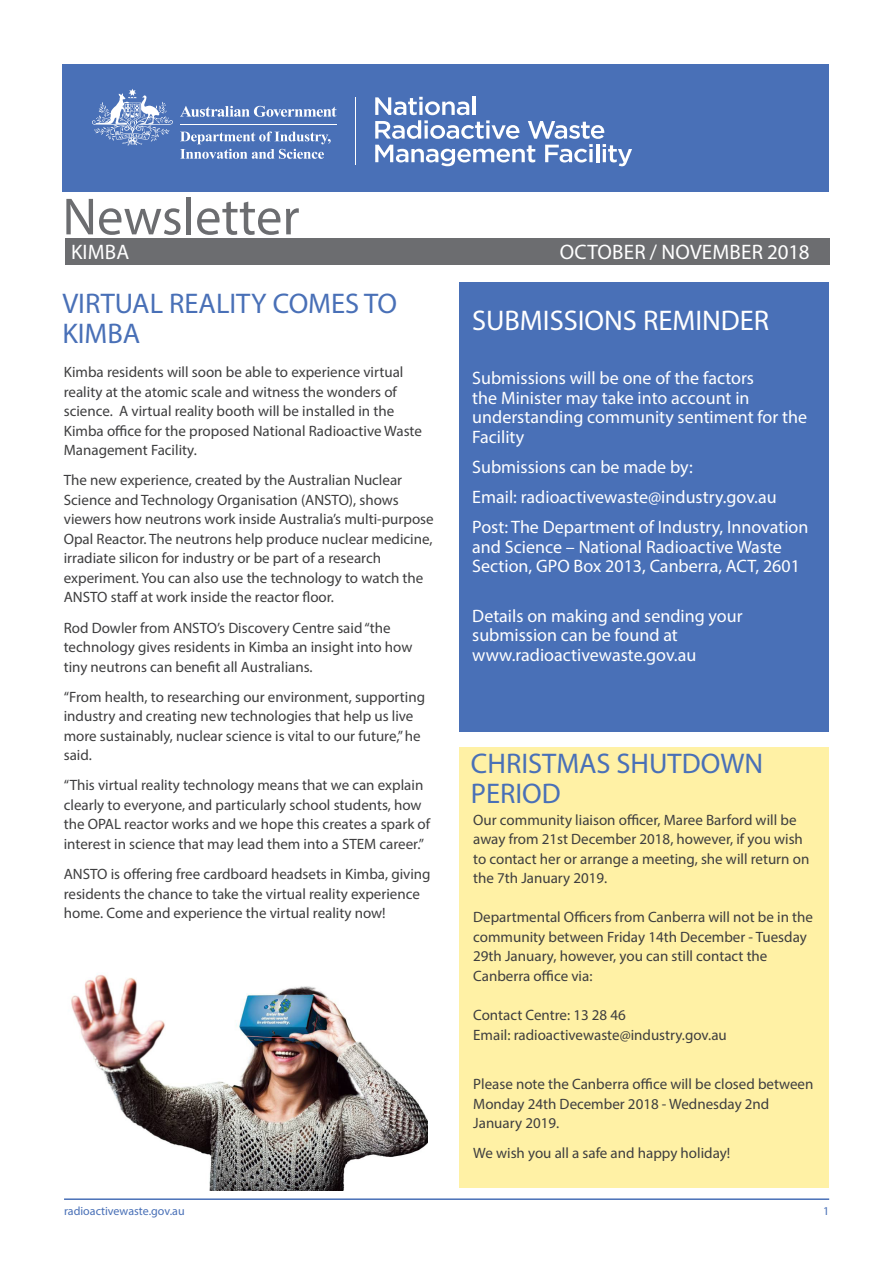
<style>
.page{position:relative;width:893px;height:1263px;background:#fff}
.page>*{position:absolute;margin:0;border:0;box-sizing:border-box;transform-origin:0 0}
.t1{font:52.65px "Myriad Pro";color:#6c6d70}
.t2{font:28.5px/30px "Myriad Pro";color:#4970b7}
.t3{font:28.5px "Myriad Pro";color:#fff}
.Location_Name{font:21px "Myriad Pro";letter-spacing:.01em;color:#fff}
.t4{font:18px/19.5px "Myriad Pro";color:#fff}
.t5{font:15px/19.5px "Myriad Pro";color:#3e3e3f}
.t6{font:12px "Myriad Pro";color:#4970b7}
</style>
<div class="page">
<div style="left:62px;top:64px;width:767px;height:127px;background:#4970b7"></div>
<svg style="left:375px;top:97px;width:257px;height:69px"></svg>
<hr style="left:355px;top:97px;width:1px;height:67px;background:#fff">
<svg style="left:180px;top:106px;width:156px;height:11px"></svg>
<svg style="left:92px;top:89px;width:81px;height:56px"></svg>
<hr style="left:180px;top:124px;width:156px;height:1px;background:#fff">
<svg style="left:180px;top:131px;width:151px;height:28px"></svg>
<div style="left:65px;top:239px;width:764px;height:26px;background:#6c6d70"></div>
<hr style="left:64px;top:1198px;width:765px;height:2px;background:#4970b7">
<img style="left:71px;top:975px;width:356px;height:216px">
<div style="left:459px;top:283px;width:370px;height:449px;background:#4970b7"></div>
<div style="left:459px;top:747px;width:370px;height:441px;background:#fff1a5"></div>
<p class="t1" style="left:62px;top:184px;width:239px">Newsletter</p>
<p class="Location_Name" style="left:71px;top:238px;width:60px">KIMBA</p>
<p class="t2" style="left:62px;top:288px;width:336px">VIRTUAL REALITY COMES TO<br>KIMBA</p>
<p class="t5" style="left:64px;top:362px;width:360px">Kimba residents will soon be able to experience virtual reality at the atomic scale and witness the wonders of science. A virtual reality booth will be installed in the Kimba office for the proposed National Radioactive Waste Management Facility.</p>
<p class="t5" style="left:64px;top:470px;width:371px">The new experience, created by the Australian Nuclear Science and Technology Organisation (ANSTO), shows viewers how neutrons work inside Australia’s multi-purpose Opal Reactor. The neutrons help produce nuclear medicine, irradiate silicon for industry or be part of a research experiment. You can also use the technology to watch the ANSTO staff at work inside the reactor floor.</p>
<p class="t5" style="left:64px;top:618px;width:350px">Rod Dowler from ANSTO’s Discovery Centre said “the technology gives residents in Kimba an insight into how tiny neutrons can benefit all Australians.</p>
<p class="t5" style="left:64px;top:687px;width:363px">“From health, to researching our environment, supporting industry and creating new technologies that help us live more sustainably, nuclear science is vital to our future,” he said.</p>
<p class="t5" style="left:64px;top:775px;width:368px">“This virtual reality technology means that we can explain clearly to everyone, and particularly school students, how the OPAL reactor works and we hope this creates a spark of interest in science that may lead them into a STEM career.”</p>
<p class="t5" style="left:64px;top:864px;width:368px">ANSTO is offering free cardboard headsets in Kimba, giving residents the chance to take the virtual reality experience home. Come and experience the virtual reality now!</p>
<p class="Location_Name" style="left:560px;top:238px;width:251px">OCTOBER / NOVEMBER 2018</p>
<p class="t3" style="left:472px;top:302px;width:299px">SUBMISSIONS REMINDER</p>
<p class="t4" style="left:472px;top:368px;width:336px">Submissions will be one of the factors<br>the Minister may take into account in understanding community sentiment for the<br>Facility</p>
<p class="t4" style="left:472px;top:457px;width:222px">Submissions can be made by:</p>
<p class="t4" style="left:472px;top:487px;width:306px">Email: radioactivewaste@industry.gov.au</p>
<p class="t4" style="left:472px;top:517px;width:338px">Post: The Department of Industry, Innovation and Science – National Radioactive Waste<br>Section, GPO Box 2013, Canberra, ACT, 2601</p>
<p class="t4" style="left:472px;top:606px;width:272px">Details on making and sending your submission can be found at www.radioactivewaste.gov.au</p>
<p class="t2" style="left:471px;top:747px;width:294px">CHRISTMAS SHUTDOWN<br>PERIOD</p>
<p class="t5" style="left:473px;top:810px;width:338px">Our community liaison officer, Maree Barford will be away from 21st December 2018, however, if you wish to contact her or arrange a meeting, she will return on the 7th January 2019.</p>
<p class="t5" style="left:473px;top:907px;width:341px">Departmental Officers from Canberra will not be in the community between Friday 14th December - Tuesday 29th January, however, you can still contact the Canberra office via:</p>
<p class="t5" style="left:473px;top:1005px;width:255px">Contact Centre: 13 28 46<br>Email: radioactivewaste@industry.gov.au</p>
<p class="t5" style="left:473px;top:1074px;width:342px">Please note the Canberra office will be closed between<br>Monday 24th December 2018 - Wednesday 2nd<br>January 2019.</p>
<p class="t5" style="left:473px;top:1143px;width:259px">We wish you all a safe and happy holiday!</p>
<p class="t6" style="left:64px;top:1203px;width:122px">radioactivewaste.gov.au</p>
<p class="t6" style="left:823px;top:1203px;width:8px">1</p>
</div>
